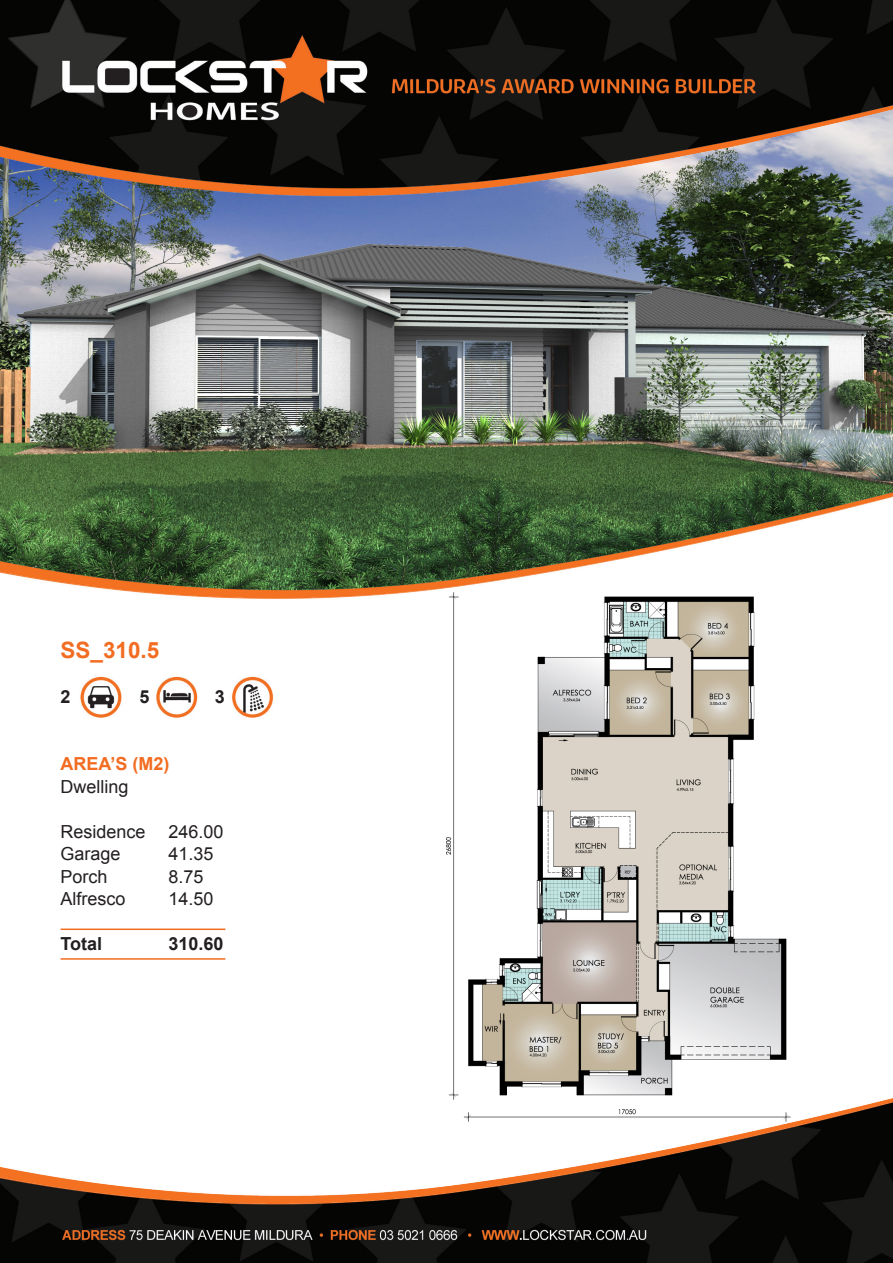
<style>
.page{position:relative;width:893px;height:1263px;background:#fff}
.page>*{position:absolute;margin:0;border:0;box-sizing:border-box;transform-origin:0 0}
.t1{font:700 22.5px "Arial";color:#f26c21}
.t2{font:18px "Arial";color:#231f20}
.t3{font:700 18px "Arial";color:#231f20}
.t4{font:700 18px "Arial";color:#f26c21}
</style>
<div class="page">
<img style="left:0;top:0;width:893px;height:1263px">
<img style="left:0;top:106px;width:893px;height:489px">
<img style="left:446px;top:591px;width:346px;height:532px">
<hr style="left:61px;top:928px;width:164px;height:2px;background:#f26c21">
<hr style="left:61px;top:958px;width:164px;height:2px;background:#f26c21">
<p class="t1" style="left:61px;top:635px;width:100px">SS_310.5</p>
<p class="t3" style="left:61px;top:684px;width:12px">2</p>
<p class="t3" style="left:140px;top:684px;width:12px">5</p>
<p class="t3" style="left:215px;top:684px;width:12px">3</p>
<p class="t4" style="left:61px;top:752px;width:111px">AREA’S (M2)</p>
<p class="t2" style="left:61px;top:774px;width:70px">Dwelling</p>
<p class="t2" style="left:61px;top:819px;width:87px">Residence</p>
<p class="t2" style="left:169px;top:819px;width:57px">246.00</p>
<p class="t2" style="left:61px;top:842px;width:62px">Garage</p>
<p class="t2" style="left:169px;top:842px;width:47px">41.35</p>
<p class="t2" style="left:61px;top:864px;width:49px">Porch</p>
<p class="t2" style="left:169px;top:864px;width:37px">8.75</p>
<p class="t2" style="left:61px;top:887px;width:67px">Alfresco</p>
<p class="t2" style="left:169px;top:887px;width:47px">14.50</p>
<p class="t3" style="left:61px;top:932px;width:43px">Total</p>
<p class="t3" style="left:169px;top:932px;width:57px">310.60</p>
</div>
